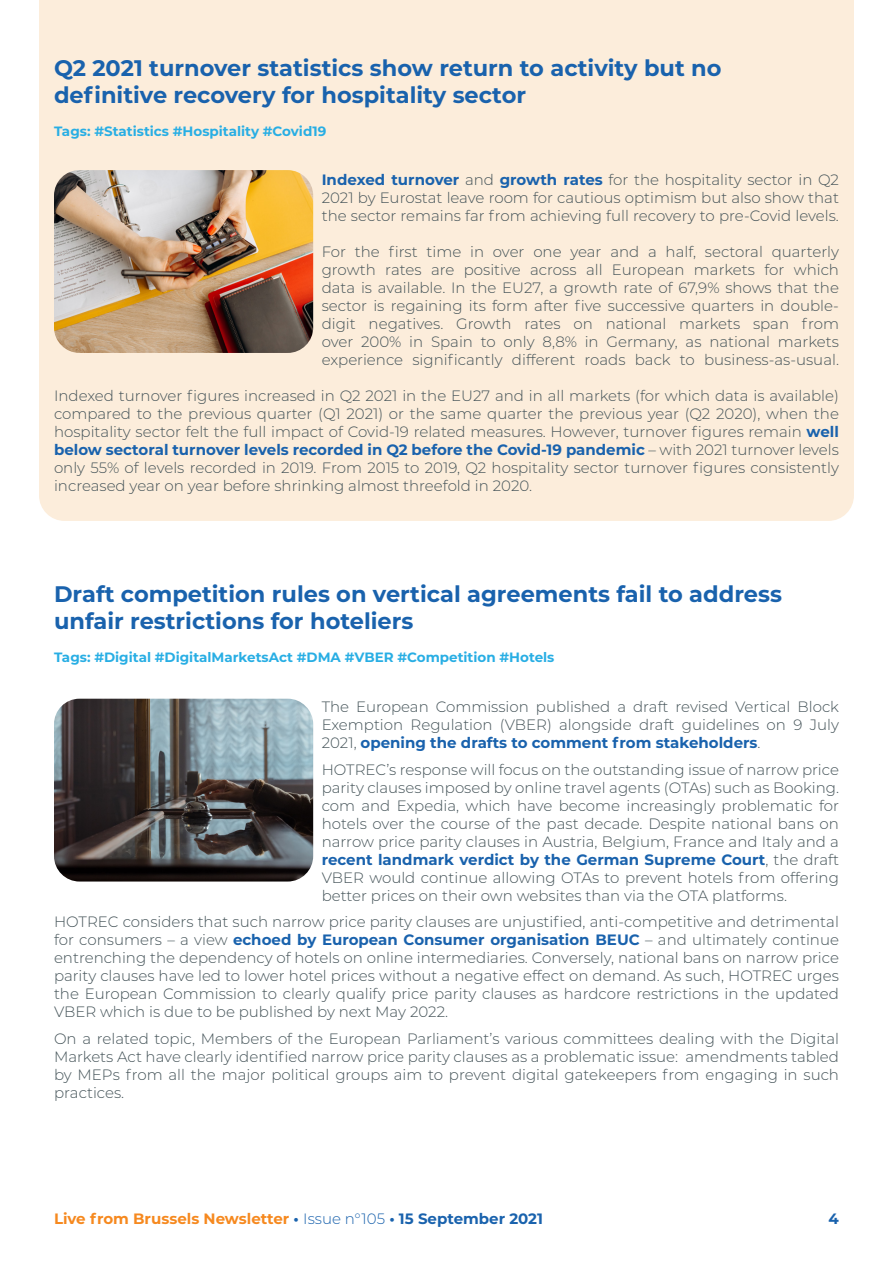
<style>
.page{position:relative;width:893px;height:1263px;background:#fff}
.page>*{position:absolute;margin:0;border:0;box-sizing:border-box;transform-origin:0 0}
.t1{font:700 22.5px/27px "Montserrat";color:#1962ad}
.t2{font:300 15px/18px "Montserrat";color:#435257;text-align:justify}
.t3{font:700 15px "Montserrat";color:#f6891f}
.t4{font:700 15px "Montserrat";color:#1962ad}
.t5{font:700 13.5px "Montserrat";color:#28aee4}
.s1{font-weight:700;color:#1962ad}
.s2{color:#1962ad}
.s3{font-weight:300;color:#1962ad}
</style>
<div class="page">
<div style="left:39px;top:0;width:815px;height:521px;background:#fceddb"></div>
<img style="left:54px;top:170px;width:259px;height:183px">
<img style="left:54px;top:699px;width:259px;height:182px">
<p class="t1" style="left:54px;top:53px;width:669px">Q2 2021 turnover statistics show return to activity but no definitive recovery for hospitality sector</p>
<p class="t5" style="left:54px;top:121px;width:274px">Tags: #Statistics #Hospitality #Covid19</p>
<p class="t2" style="left:322px;top:170px;width:519px"><span class="s1">Indexed turnover</span> and <span class="s1">growth rates</span> for the hospitality sector in Q2<br>2021 by Eurostat leave room for cautious optimism but also show that the sector remains far from achieving full recovery to pre-Covid levels.</p>
<p class="t2" style="left:322px;top:242px;width:519px">For the first time in over one year and a half, sectoral quarterly growth rates are positive across all European markets for which data is available. In the EU27, a growth rate of 67,9% shows that the sector is regaining its form after five successive quarters in double&shy;digit negatives. Growth rates on national markets span from over 200% in Spain to only 8,8% in Germany, as national markets experience significantly different roads back to business-as-usual.</p>
<p class="t2" style="left:54px;top:386px;width:786px">Indexed turnover figures increased in Q2 2021 in the EU27 and in all markets (for which data is available) compared to the previous quarter (Q1 2021) or the same quarter the previous year (Q2 2020), when the hospitality sector felt the full impact of Covid-19 related measures. However, turnover figures remain <span class="s1">well below sectoral turnover levels recorded in Q2 before the Covid-19 pandemic</span> – with 2021 turnover levels only 55% of levels recorded in 2019. From 2015 to 2019, Q2 hospitality sector turnover figures consistently increased year on year before shrinking almost threefold in 2020.</p>
<p class="t1" style="left:54px;top:580px;width:729px">Draft competition rules on vertical agreements fail to address unfair restrictions for hoteliers</p>
<p class="t5" style="left:54px;top:647px;width:502px">Tags: #Digital #DigitalMarketsAct #DMA #VBER #Competition #Hotels</p>
<p class="t2" style="left:322px;top:697px;width:519px">The European Commission published a draft revised Vertical Block Exemption Regulation (VBER) alongside draft guidelines on 9 July 2021, <span class="s1">opening the drafts to comment from stakeholders</span>.</p>
<p class="t2" style="left:322px;top:760px;width:519px">HOTREC’s response will focus on the outstanding issue of narrow price parity clauses imposed by online travel agents (OTAs) such as Booking. com and Expedia, which have become increasingly problematic for hotels over the course of the past decade. Despite national bans on narrow price parity clauses in Austria, Belgium, France and Italy and a <span class="s1">recent landmark verdict by the German Supreme Court</span>, the draft VBER would continue allowing OTAs to prevent hotels from offering better prices on their own websites than via the OTA platforms.</p>
<p class="t2" style="left:54px;top:912px;width:786px">HOTREC considers that such narrow price parity clauses are unjustified, anti-competitive and detrimental for consumers – a view <span class="s1">echoed by European Consumer organisation BEUC</span> – and ultimately continue entrenching the dependency of hotels on online intermediaries. Conversely, national bans on narrow price parity clauses have led to lower hotel prices without a negative effect on demand. As such, HOTREC urges the European Commission to clearly qualify price parity clauses as hardcore restrictions in the updated VBER which is due to be published by next May 2022.</p>
<p class="t2" style="left:54px;top:1029px;width:786px">On a related topic, Members of the European Parliament’s various committees dealing with the Digital Markets Act have clearly identified narrow price parity clauses as a problematic issue: amendments tabled by MEPs from all the major political groups aim to prevent digital gatekeepers from engaging in such practices.</p>
<p class="t3" style="left:54px;top:1207px;width:490px">Live from Brussels Newsletter <span class="s2">•</span> <span class="s3">Issue n°105</span> <span class="s2">• 15 September 2021</span></p>
<p class="t4" style="left:829px;top:1207px;width:12px">4</p>
</div>
